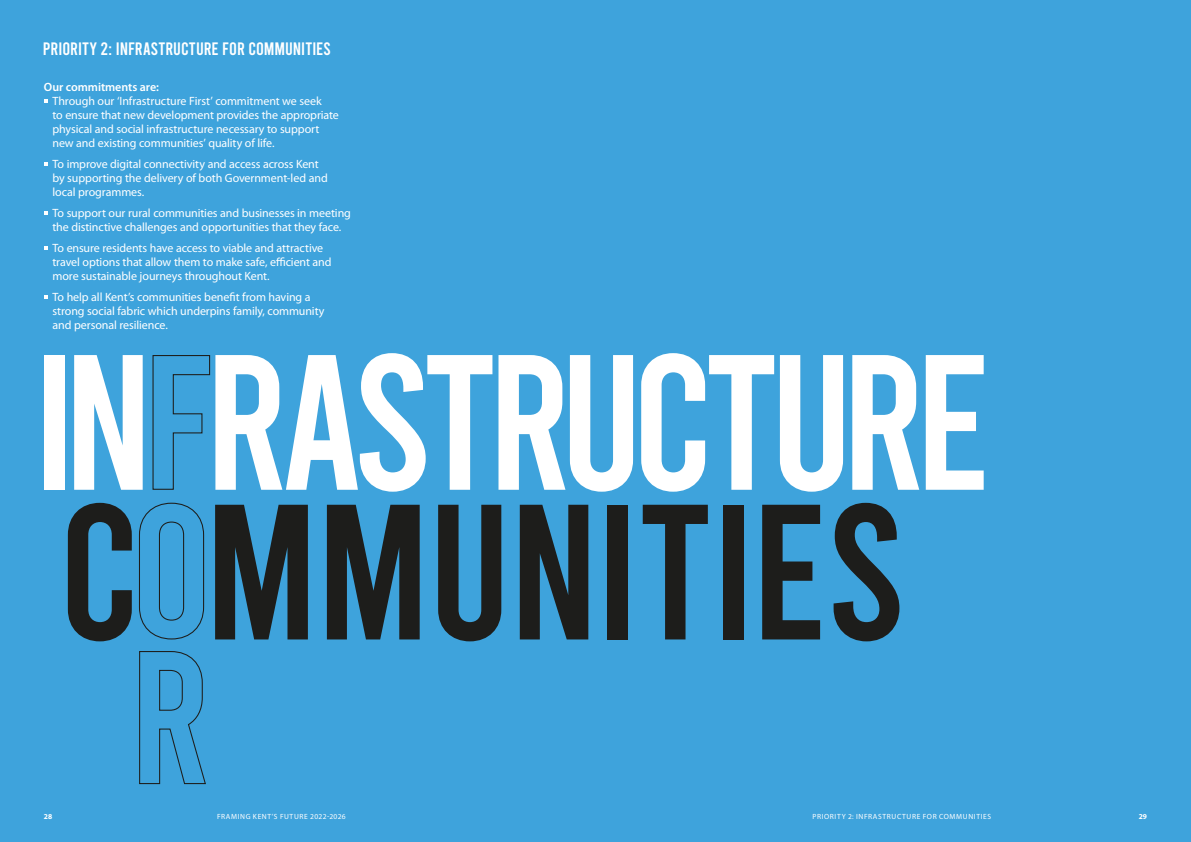
<style>
.page{position:relative;width:1191px;height:842px;background:#3ea3dc}
.page>*{position:absolute;margin:0;border:0;box-sizing:border-box;transform-origin:0 0}
.t1{font:192.4px/149.7px "Bebas";letter-spacing:-.025em;color:#fff}
.t2{font:18px "Bebas";color:#fff}
.t3{font:12px/14px "Myriad Pro";letter-spacing:-.01em;color:#fff}
.t4{font:600 12px "Myriad Pro";letter-spacing:-.005em;color:#fff}
.t5{font:7.5px "Myriad Pro";letter-spacing:.085em;color:#fff}
.t6{font:700 7.5px "Myriad Pro";color:#fff}
.s1{color:#3ea3dc}
.s2{color:#1d1d1b}
</style>
<div class="page">
<svg style="left:139px;top:651px;width:67px;height:134px"></svg>
<svg style="left:139px;top:502px;width:66px;height:138px"></svg>
<svg style="left:152px;top:355px;width:59px;height:135px"></svg>
<p class="t2" style="left:43px;top:39px;width:8px">PRIORIT</p>
<p class="t2" style="left:90px;top:39px;width:39px">Y 2: INFRA</p>
<p class="t2" style="left:151px;top:39px;width:16px">STRUCTURE</p>
<p class="t2" style="left:222px;top:39px;width:35px">FOR COMMUNITIE</p>
<p class="t2" style="left:323px;top:39px;width:9px">S</p>
<p class="t4" style="left:44px;top:79px;width:116px">Our commitments are:</p>
<p class="t3" style="left:52px;top:94px;width:288px">Through our ‘Infrastructure First’ commitment we seek<br>to ensure that new development provides the appropriate physical and social infrastructure necessary to support new and existing communities’ quality of life.</p>
<p class="t3" style="left:52px;top:157px;width:277px">To improve digital connectivity and access across Kent by supporting the delivery of both Government-led and local programmes.</p>
<p class="t3" style="left:52px;top:206px;width:300px">To support our rural communities and businesses in meeting the distinctive challenges and opportunities that they face.</p>
<p class="t3" style="left:52px;top:241px;width:281px">To ensure residents have access to viable and attractive travel options that allow them to make safe, efficient and more sustainable journeys throughout Kent.</p>
<p class="t3" style="left:52px;top:290px;width:273px">To help all Kent’s communities benefit from having a strong social fabric which underpins family, community and personal resilience.</p>
<h1 class="t1" style="left:33px;top:348px;width:861px">IN<span class="s1">F</span>RASTRUCTURE<br><span class="s2">C</span><span class="s1">O</span><span class="s2">MMUNITIES</span></h1>
<p class="t6" style="left:44px;top:812px;width:10px">28</p>
<p class="t5" style="left:217px;top:812px;width:130px">FRAMING KENT’S FUTURE 2022-2026</p>
<p class="t5" style="left:812px;top:812px;width:180px">PRIORITY 2: INFRASTRUCTURE FOR COMMUNITIES</p>
<p class="t6" style="left:1138px;top:812px;width:10px">29</p>
</div>
